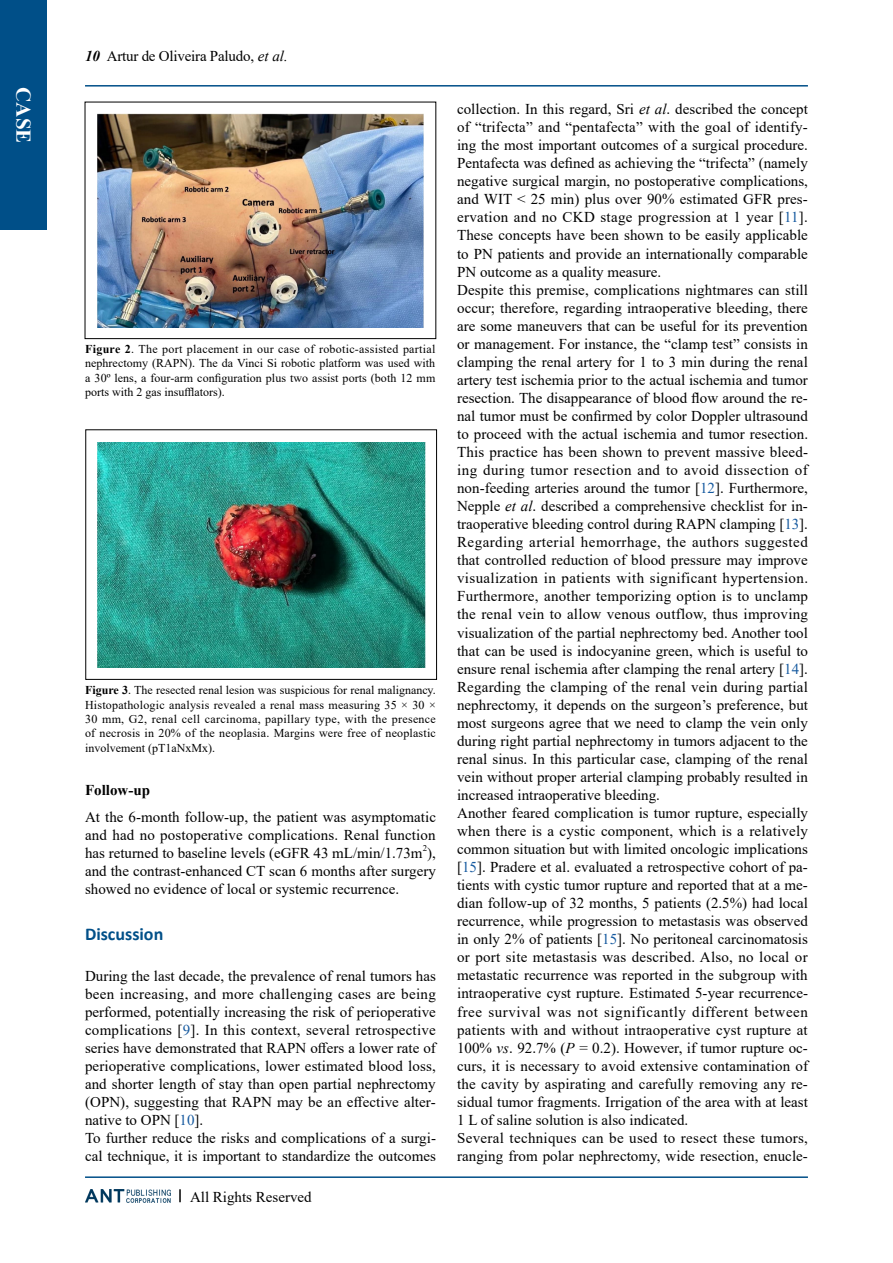
<style>
.page{position:relative;width:893px;height:1263px;background:#fff}
.page>*{position:absolute;margin:0;border:0;box-sizing:border-box;transform-origin:0 0}
.t1{font:700 21px "Times New Roman";color:#fff}
.t2{font:700 18px "Calibri";color:#004f88}
.t3{font:15px/18px "Times New Roman";color:#000}
.t4{font:700 15px "Times New Roman";color:#000}
.t5{font:12px/14.4px "Times New Roman";letter-spacing:.005em;color:#000;text-align:justify}
.t6{font:8.7px "Times New Roman";color:#000}
.s1{font-weight:700;font-style:italic}
.s2{font-style:italic}
.s3{font-weight:700}
.s4{color:#15599f}
</style>
<div class="page">
<hr style="left:85px;top:85px;width:723px;height:2px;background:#004f88">
<hr style="left:85px;top:1176px;width:723px;height:2px;background:#004f88">
<img style="left:85px;top:1189px;width:85px;height:13px">
<svg style="left:179px;top:1189px;width:2px;height:13px"></svg>
<div style="left:0;top:0;width:47px;height:230px;background:#004f88"></div>
<div style="left:85px;top:102px;width:351px;height:237px;border:1px solid #000"></div>
<img style="left:97px;top:114px;width:326px;height:213px">
<div style="left:85px;top:429px;width:352px;height:251px;border:1px solid #000"></div>
<img style="left:98px;top:442px;width:327px;height:226px">
<h1 class="t1" style="left:39px;top:87px;width:58px;rotate:90deg">CASE</h1>
<p class="t3" style="left:85px;top:47px;width:204px"><span class="s1">10</span> Artur de Oliveira Paludo, <span class="s2">et al.</span></p>
<p class="t5" style="left:85px;top:341px;width:352px"><span class="s3">Figure 2</span>. The port placement in our case of robotic-assisted partial nephrectomy (RAPN). The da Vinci Si robotic platform was used with a 30º lens, a four-arm configuration plus two assist ports (both 12 mm ports with 2 gas insufflators).</p>
<p class="t5" style="left:85px;top:683px;width:352px"><span class="s3">Figure 3</span>. The resected renal lesion was suspicious for renal malignancy.<br>Histopathologic analysis revealed a renal mass measuring 35 × 30 × 30 mm, G2, renal cell carcinoma, papillary type, with the presence of necrosis in 20% of the neoplasia. Margins were free of neoplastic involvement (pT1aNxMx).</p>
<p class="t4" style="left:85px;top:779px;width:67px">Follow-up</p>
<p class="t3" style="left:85px;top:807px;width:352px;text-align:justify">At the 6-month follow-up, the patient was asymptomatic and had no postoperative complications. Renal function has returned to baseline levels (eGFR 43 mL/min/1.73m ),</p>
<p class="t6" style="left:423px;top:842px;width:6px">2</p>
<p class="t3" style="left:85px;top:861px;width:352px">and the contrast-enhanced CT scan 6 months after surgery showed no evidence of local or systemic recurrence.</p>
<p class="t2" style="left:85px;top:921px;width:80px">Discussion</p>
<p class="t3" style="left:85px;top:966px;width:352px">During the last decade, the prevalence of renal tumors has been increasing, and more challenging cases are being performed, potentially increasing the risk of perioperative complications [<span class="s4">9</span>]. In this context, several retrospective series have demonstrated that RAPN offers a lower rate of perioperative complications, lower estimated blood loss, and shorter length of stay than open partial nephrectomy (OPN), suggesting that RAPN may be an effective alter&shy;native to OPN [<span class="s4">10</span>].<br>To further reduce the risks and complications of a surgi&shy;cal technique, it is important to standardize the outcomes</p>
<p class="t3" style="left:190px;top:1187px;width:123px">All Rights Reserved</p>
<p class="t3" style="left:457px;top:100px;width:352px">collection. In this regard, Sri <span class="s2">et al</span>. described the concept of “trifecta” and “pentafecta” with the goal of identify&shy;ing the most important outcomes of a surgical procedure.<br>Pentafecta was defined as achieving the “trifecta” (namely negative surgical margin, no postoperative complications, and WIT &lt; 25 min) plus over 90% estimated GFR pres&shy;ervation and no CKD stage progression at 1 year [<span class="s4">11</span>].<br>These concepts have been shown to be easily applicable to PN patients and provide an internationally comparable PN outcome as a quality measure.<br>Despite this premise, complications nightmares can still occur; therefore, regarding intraoperative bleeding, there are some maneuvers that can be useful for its prevention or management. For instance, the “clamp test” consists in clamping the renal artery for 1 to 3 min during the renal artery test ischemia prior to the actual ischemia and tumor resection. The disappearance of blood flow around the re&shy;nal tumor must be confirmed by color Doppler ultrasound to proceed with the actual ischemia and tumor resection.<br>This practice has been shown to prevent massive bleed&shy;ing during tumor resection and to avoid dissection of non-feeding arteries around the tumor [<span class="s4">12</span>]. Furthermore, Nepple <span class="s2">et al</span>. described a comprehensive checklist for in&shy;traoperative bleeding control during RAPN clamping [<span class="s4">13</span>].<br>Regarding arterial hemorrhage, the authors suggested that controlled reduction of blood pressure may improve visualization in patients with significant hypertension.<br>Furthermore, another temporizing option is to unclamp the renal vein to allow venous outflow, thus improving visualization of the partial nephrectomy bed. Another tool that can be used is indocyanine green, which is useful to ensure renal ischemia after clamping the renal artery [<span class="s4">14</span>].<br>Regarding the clamping of the renal vein during partial nephrectomy, it depends on the surgeon’s preference, but most surgeons agree that we need to clamp the vein only during right partial nephrectomy in tumors adjacent to the renal sinus. In this particular case, clamping of the renal vein without proper arterial clamping probably resulted in increased intraoperative bleeding.<br>Another feared complication is tumor rupture, especially when there is a cystic component, which is a relatively common situation but with limited oncologic implications [<span class="s4">15</span>]. Pradere et al. evaluated a retrospective cohort of pa&shy;tients with cystic tumor rupture and reported that at a me&shy;dian follow-up of 32 months, 5 patients (2.5%) had local recurrence, while progression to metastasis was observed in only 2% of patients [<span class="s4">15</span>]. No peritoneal carcinomatosis or port site metastasis was described. Also, no local or metastatic recurrence was reported in the subgroup with intraoperative cyst rupture. Estimated 5-year recurrence&shy;free survival was not significantly different between patients with and without intraoperative cyst rupture at 100% <span class="s2">vs</span>. 92.7% (<span class="s2">P</span> = 0.2). However, if tumor rupture oc&shy;curs, it is necessary to avoid extensive contamination of the cavity by aspirating and carefully removing any re&shy;sidual tumor fragments. Irrigation of the area with at least 1 L of saline solution is also indicated.<br>Several techniques can be used to resect these tumors, ranging from polar nephrectomy, wide resection, enucle-</p>
</div>
